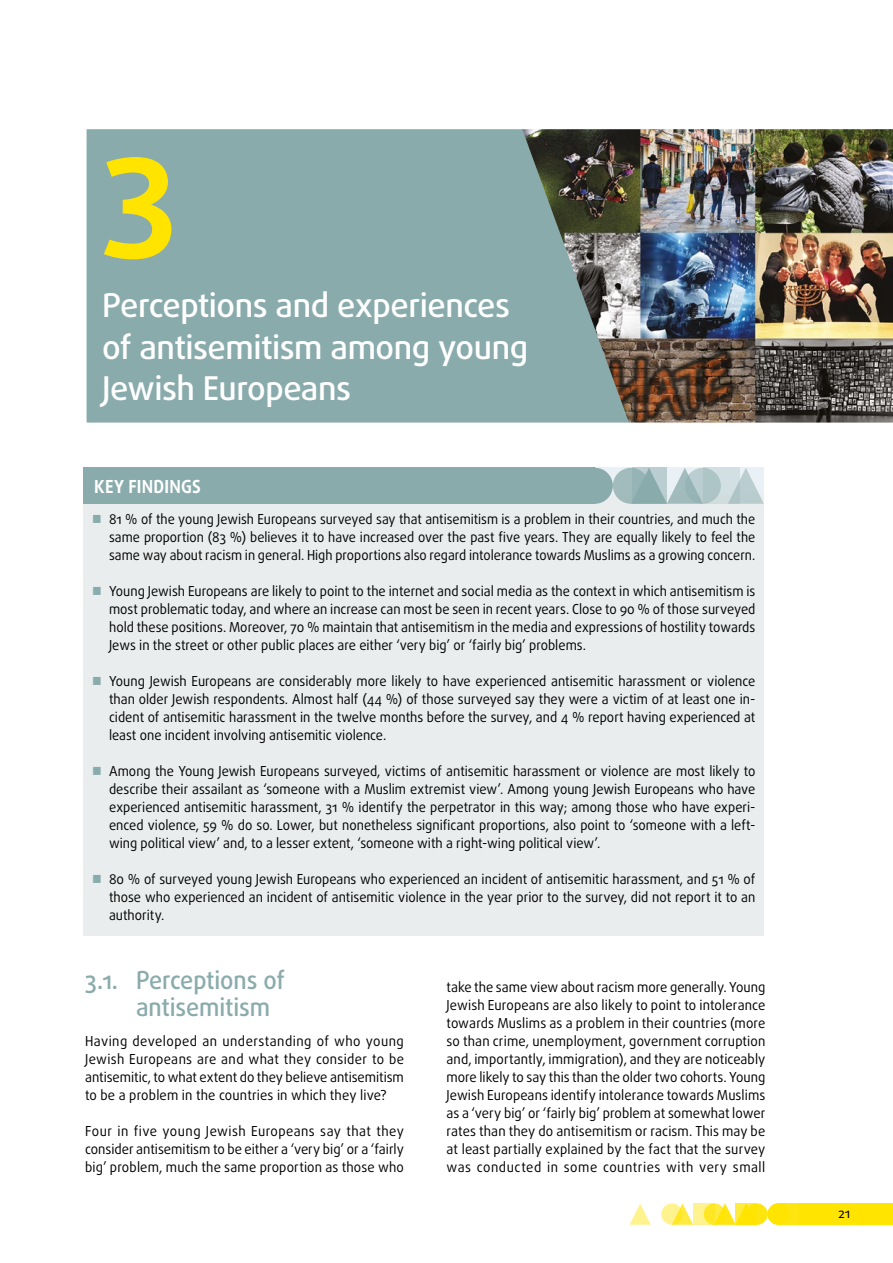
<style>
.page{position:relative;width:893px;height:1263px;background:#fff}
.page>*{position:absolute;margin:0;border:0;box-sizing:border-box;transform-origin:0 0}
.chapter_title_nn{font:700 136.8px "Daxline Pro";color:#ffe400}
.chapter_title_nn-2{font:500 32.85px/41.4px "Daxline Pro";letter-spacing:-.015em;color:#fff}
.title_1_nn{font:500 24.75px/27px "Daxline Pro";letter-spacing:-.005em;color:#8aabac;scale:.95 1}
.FRA_ACTIVITY_title{font:700 18px "Daxline Pro";letter-spacing:.015em;color:#fff;scale:.95 1}
.body{font:13.8px/18px "Daxline Pro";letter-spacing:.005em;color:#000;text-align:justify;scale:.94 1}
.body-2{font:13.8px/18px "Daxline Pro";letter-spacing:.005em;color:#000;text-align:justify;scale:.95 1}
.body-3{font:13.8px/18px "Daxline Pro";letter-spacing:.005em;color:#000;text-align:justify;scale:.93 1}
.t1{font:13.5px "Daxline Pro";color:#000}
.s1{color:#8aabac}
</style>
<div class="page">
<img style="left:86px;top:129px;width:807px;height:294px">
<div style="left:746px;top:1203px;width:21px;height:22px;background:#ffe510;border-radius:50%"></div>
<div style="left:778px;top:1203px;width:21px;height:22px;background:#ffe510"></div>
<div style="left:799px;top:1203px;width:94px;height:22px;background:#ffe400"></div>
<svg style="left:675px;top:1203px;width:18px;height:22px"></svg>
<svg style="left:629px;top:1203px;width:22px;height:22px"></svg>
<div style="left:767px;top:1203px;width:22px;height:22px;background:#ffe400;border-radius:50%"></div>
<svg style="left:718px;top:1203px;width:18px;height:22px"></svg>
<svg style="left:704px;top:1203px;width:21px;height:22px"></svg>
<svg style="left:661px;top:1203px;width:21px;height:22px"></svg>
<svg style="left:736px;top:1203px;width:21px;height:22px"></svg>
<svg style="left:693px;top:1203px;width:21px;height:22px"></svg>
<div style="left:84px;top:495px;width:680px;height:440px;background:#e9edee"></div>
<div style="left:613px;top:468px;width:36px;height:36px;background:#a2bcbe;border-radius:50%"></div>
<svg style="left:739px;top:468px;width:25px;height:36px"></svg>
<div style="left:577px;top:468px;width:36px;height:36px;background:#8aabac;border-radius:50%"></div>
<svg style="left:632px;top:468px;width:67px;height:36px"></svg>
<svg style="left:685px;top:468px;width:36px;height:36px"></svg>
<svg style="left:633px;top:468px;width:34px;height:36px"></svg>
<svg style="left:703px;top:468px;width:36px;height:36px"></svg>
<div style="left:84px;top:468px;width:510px;height:36px;background:#8aabac"></div>
<p class="chapter_title_nn" style="left:102px;top:118px;width:77px">3</p>
<p class="chapter_title_nn-2" style="left:102px;top:285px;width:428px">Perceptions and experiences of antisemitism among young<br>Jewish Europeans</p>
<p class="FRA_ACTIVITY_title" style="left:94px;top:474px;width:114px">KEY FINDINGS</p>
<p class="body-3" style="left:109px;top:510px;width:696px;text-indent:-17px"><span class="s1">■</span> 81 % of the young Jewish Europeans surveyed say that antisemitism is a problem in their countries, and much the same proportion (83 %) believes it to have increased over the past five years. They are equally likely to feel the same way about racism in general. High proportions also regard intolerance towards Muslims as a growing concern.</p>
<p class="body" style="left:109px;top:582px;width:689px;text-indent:-17px"><span class="s1">■</span> Young Jewish Europeans are likely to point to the internet and social media as the context in which antisemitism is most problematic today, and where an increase can most be seen in recent years. Close to 90 % of those surveyed hold these positions. Moreover, 70 % maintain that antisemitism in the media and expressions of hostility towards Jews in the street or other public places are either ‘very big’ or ‘fairly big’ problems.</p>
<p class="body" style="left:109px;top:672px;width:689px;text-indent:-17px"><span class="s1">■</span> Young Jewish Europeans are considerably more likely to have experienced antisemitic harassment or violence than older Jewish respondents. Almost half (44 %) of those surveyed say they were a victim of at least one in&shy;cident of antisemitic harassment in the twelve months before the survey, and 4 % report having experienced at least one incident involving antisemitic violence.</p>
<p class="body" style="left:109px;top:762px;width:689px;text-indent:-17px"><span class="s1">■</span> Among the Young Jewish Europeans surveyed, victims of antisemitic harassment or violence are most likely to describe their assailant as ‘someone with a Muslim extremist view’. Among young Jewish Europeans who have experienced antisemitic harassment, 31 % identify the perpetrator in this way; among those who have experi&shy;enced violence, 59 % do so. Lower, but nonetheless significant proportions, also point to ‘someone with a left&shy;wing political view’ and, to a lesser extent, ‘someone with a right-wing political view’.</p>
<p class="body" style="left:109px;top:870px;width:689px;text-indent:-17px"><span class="s1">■</span> 80 % of surveyed young Jewish Europeans who experienced an incident of antisemitic harassment, and 51 % of those who experienced an incident of antisemitic violence in the year prior to the survey, did not report it to an authority.</p>
<p class="title_1_nn" style="left:136px;top:967px;width:158px;text-indent:-51px">3.1. Perceptions of antisemitism</p>
<p class="body-2" style="left:85px;top:1032px;width:337px">Having developed an understanding of who young Jewish Europeans are and what they consider to be antisemitic, to what extent do they believe antisemitism to be a problem in the countries in which they live?</p>
<p class="body-2" style="left:85px;top:1122px;width:337px">Four in five young Jewish Europeans say that they consider antisemitism to be either a ‘very big’ or a ‘fairly big’ problem, much the same proportion as those who</p>
<p class="body-2" style="left:446px;top:978px;width:337px">take the same view about racism more generally. Young Jewish Europeans are also likely to point to intolerance towards Muslims as a problem in their countries (more so than crime, unemployment, government corruption and, importantly, immigration), and they are noticeably more likely to say this than the older two cohorts. Young Jewish Europeans identify intolerance towards Muslims as a ‘very big’ or ‘fairly big’ problem at somewhat lower rates than they do antisemitism or racism. This may be at least partially explained by the fact that the survey was conducted in some countries with very small</p>
<p class="t1" style="left:838px;top:1204px;width:14px">21</p>
</div>
